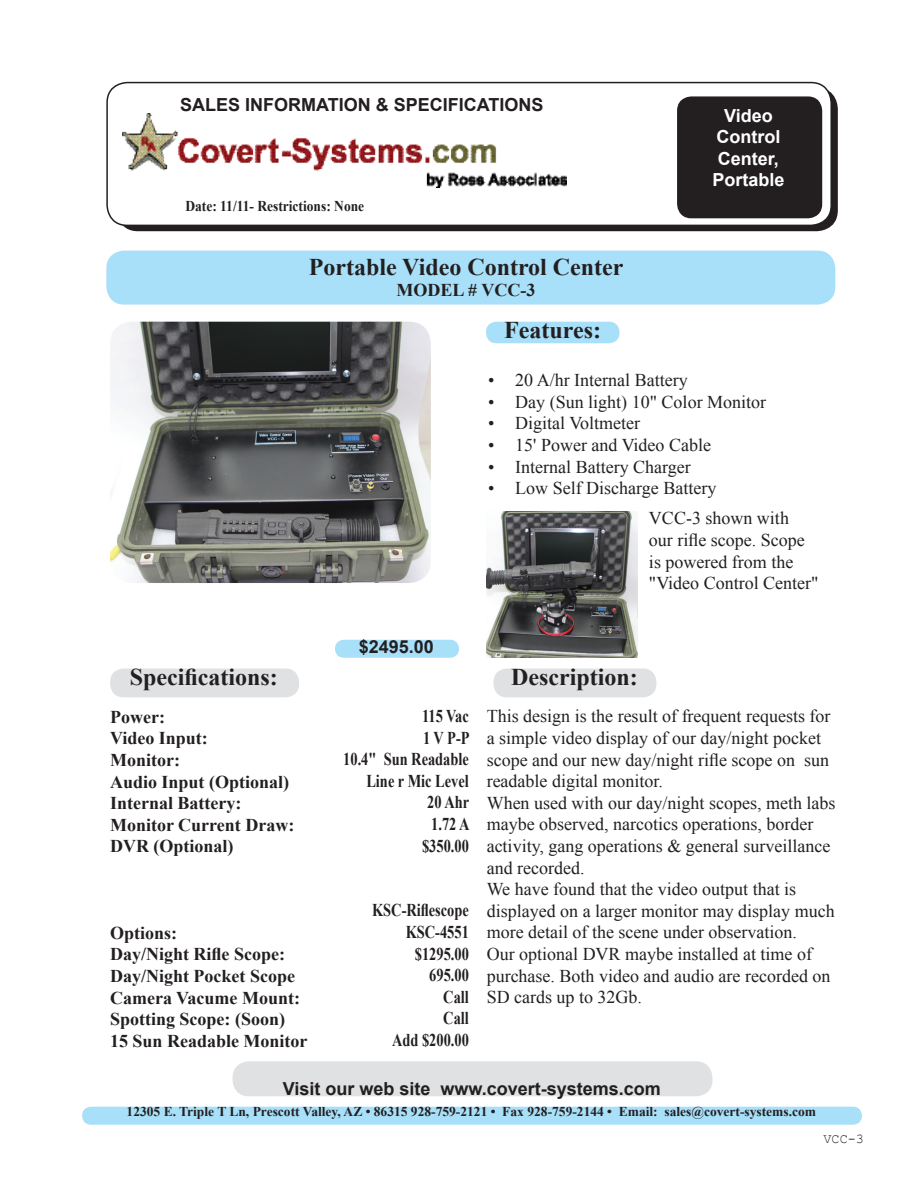
<style>
.page{position:relative;width:918px;height:1188px;background:#fff}
.page>*{position:absolute;margin:0;border:0;box-sizing:border-box;transform-origin:0 0}
.t1{font:700 24px "Times New Roman";color:#231f20}
.t2{font:18px/21.6px "Times New Roman";color:#231f20}
.t3{font:700 18px/21.6px "Times New Roman";color:#231f20}
.t4{font:700 18px/21.6px "Times New Roman";color:#231f20;text-align:right;scale:.8 1}
.t5{font:700 18px "Arial";color:#231f20}
.t6{font:700 18px/21.6px "Arial";color:#fff;text-align:center}
.t7{font:700 15px "Times New Roman";color:#231f20;scale:.9 1}
.t8{font:700 13.5px "Times New Roman";color:#231f20}
.t9{font:13.5px "Courier New";color:#231f20}
</style>
<div class="page">
<div style="left:493px;top:669px;width:163px;height:28px;background:#e0e1e3;border-radius:14px"></div>
<div style="left:335px;top:640px;width:124px;height:18px;background:#a8dff9;border-radius:9px"></div>
<div style="left:117px;top:88px;width:721px;height:143px;border:2px solid #231f20;border-radius:20px"></div>
<div style="left:107px;top:83px;width:724px;height:142px;background:#fff;border-radius:20px"></div>
<div style="left:106px;top:82px;width:726px;height:144px;border:2px solid #231f20;border-radius:20px"></div>
<div style="left:82px;top:1107px;width:780px;height:18px;background:#a8dff9;border-radius:9px"></div>
<div style="left:106px;top:251px;width:729px;height:54px;background:#a8dff9;border-radius:18px"></div>
<div style="left:678px;top:97px;width:143px;height:121px;background:#231f20;border-radius:14px"></div>
<div style="left:677px;top:96px;width:145px;height:122px;border:2px solid #231f20;border-radius:14px"></div>
<div style="left:486px;top:322px;width:134px;height:21px;background:#a8dff9;border-radius:10px"></div>
<div style="left:233px;top:1061px;width:479px;height:35px;background:#e0e1e3;border-radius:16px"></div>
<div style="left:110px;top:669px;width:189px;height:28px;background:#e0e1e3;border-radius:14px"></div>
<img style="left:123px;top:114px;width:444px;height:73px">
<img style="left:110px;top:322px;width:321px;height:261px">
<img style="left:487px;top:512px;width:150px;height:146px">
<p class="t5" style="left:180px;top:92px;width:365px">SALES INFORMATION &amp; SPECIFICATIONS</p>
<p class="t7" style="left:185px;top:196px;width:200px">Date: 11/11- Restrictions: None</p>
<h1 class="t1" style="left:309px;top:250px;width:316px">Portable Video Control Center</h1>
<p class="t3" style="left:397px;top:279px;width:140px">MODEL # VCC-3</p>
<h1 class="t1" style="left:504px;top:313px;width:98px">Features:</h1>
<p class="t6" style="left:712px;top:105px;width:74px">Video<br>Control<br>Center,<br>Portable</p>
<p class="t2" style="left:488px;top:369px;width:201px">• 20 A/hr Internal Battery</p>
<p class="t2" style="left:488px;top:391px;width:279px">• Day (Sun light) 10" Color Monitor</p>
<p class="t2" style="left:488px;top:412px;width:153px">• Digital Voltmeter</p>
<p class="t2" style="left:488px;top:434px;width:224px">• 15' Power and Video Cable</p>
<p class="t2" style="left:488px;top:455px;width:204px">• Internal Battery Charger</p>
<p class="t2" style="left:488px;top:477px;width:230px">• Low Self Discharge Battery</p>
<h1 class="t1" style="left:130px;top:660px;width:150px">Specifications:</h1>
<p class="t3" style="left:110px;top:706px;width:186px">Power:<br>Video Input:<br>Monitor:<br>Audio Input (Optional)<br>Internal Battery:<br>Monitor Current Draw:<br>DVR (Optional)</p>
<p class="t3" style="left:110px;top:922px;width:199px">Options:<br>Day/Night Rifle Scope:<br>Day/Night Pocket Scope<br>Camera Vacume Mount:<br>Spotting Scope: (Soon)<br>15 Sun Readable Monitor</p>
<p class="t2" style="left:649px;top:507px;width:171px">VCC-3 shown with<br>our rifle scope. Scope is powered from the "Video Control Center"</p>
<p class="t5" style="left:359px;top:635px;width:77px">$2495.00</p>
<p class="t4" style="left:343px;top:705px;width:160px">115 Vac<br>1 V P-P<br>10.4" Sun Readable<br>Line r Mic Level<br>20 Ahr<br>1.72 A<br>$350.00</p>
<p class="t4" style="left:372px;top:899px;width:122px">KSC-Riflescope<br>KSC-4551 $1295.00<br>695.00<br>Call<br>Call<br>Add $200.00</p>
<h1 class="t1" style="left:511px;top:660px;width:128px">Description:</h1>
<p class="t2" style="left:487px;top:705px;width:350px">This design is the result of frequent requests for a simple video display of our day/night pocket scope and our new day/night rifle scope on sun readable digital monitor.<br>When used with our day/night scopes, meth labs maybe observed, narcotics operations, border activity, gang operations &amp; general surveillance and recorded.<br>We have found that the video output that is displayed on a larger monitor may display much more detail of the scene under observation.<br>Our optional DVR maybe installed at time of purchase. Both video and audio are recorded on SD cards up to 32Gb.</p>
<p class="t5" style="left:283px;top:1077px;width:380px">Visit our web site www.covert-systems.com</p>
<p class="t8" style="left:127px;top:1102px;width:691px">12305 E. Triple T Ln, Prescott Valley, AZ • 86315 928-759-2121 • Fax 928-759-2144 • Email: sales@covert-systems.com</p>
<p class="t9" style="left:823px;top:1131px;width:42px">VCC-3</p>
</div>
